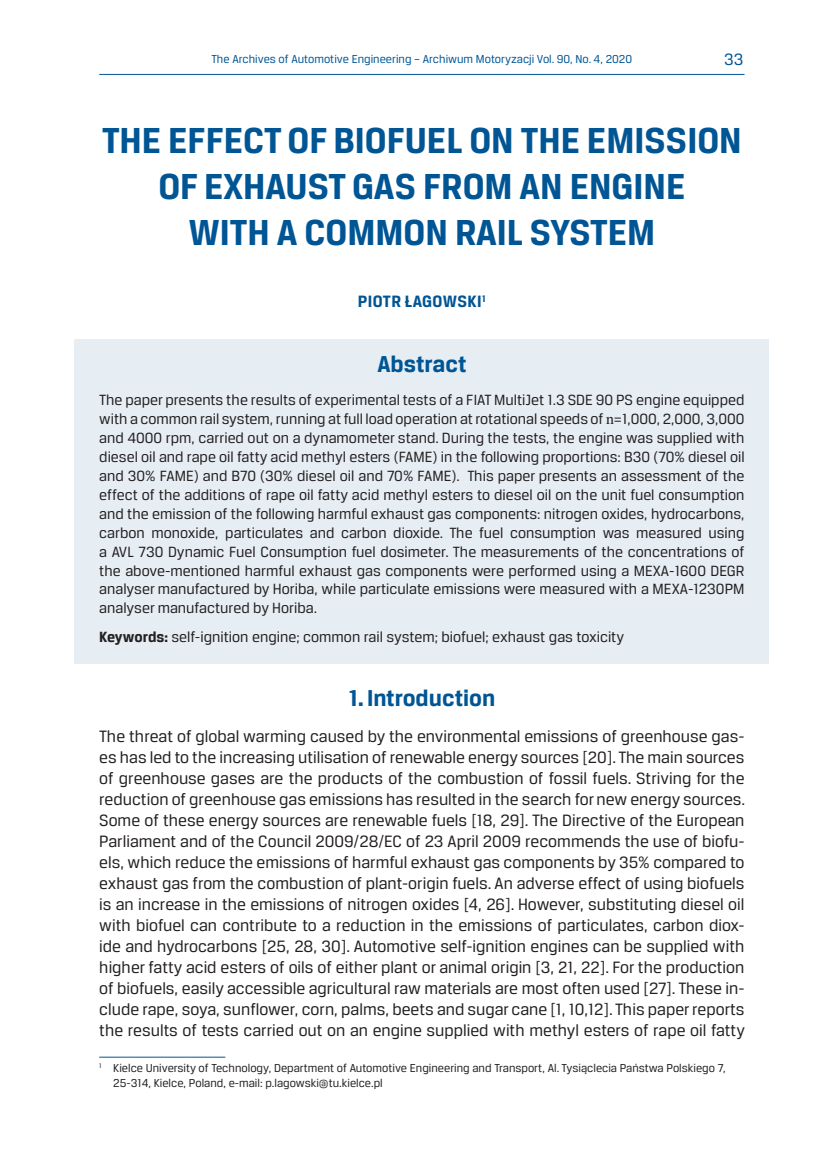
<style>
.page{position:relative;width:819px;height:1161px;background:#fff}
.page>*{position:absolute;margin:0;border:0;box-sizing:border-box;transform-origin:0 0}
.t1{font:700 38.5px/46.2px "Breuer Text";color:#005595;text-align:center}
.t2{font:700 24.5px "Breuer Text";color:#005595}
.t3{font:17.5px/21px "Breuer Text";color:#231f20;text-align:justify}
.t4{font:700 17.5px "Breuer Text";letter-spacing:.02em;color:#005595}
.t5{font:17.5px "Breuer Text";color:#005595}
.t6{font:15.75px/18.9px "Breuer Text";color:#231f20;text-align:justify}
.t7{font:12.25px/14.7px "Breuer Text";color:#231f20}
.t8{font:12.25px "Breuer Text";color:#005595}
.s1{font-family:"Times New Roman"}
.s2{font-weight:700}
</style>
<div class="page">
<hr style="left:99px;top:74px;width:645px;height:1px;background:#005595">
<div style="left:74px;top:339px;width:695px;height:324px;background:#e6eef4"></div>
<hr style="left:99px;top:1057px;width:126px;height:1px;background:#005595">
<p class="t8" style="left:211px;top:52px;width:422px">The Archives of Automotive Engineering – Archiwum Motoryzacji Vol. 90, No. 4, 2020</p>
<p class="t5" style="left:724px;top:50px;width:21px">33</p>
<h1 class="t1" style="left:102px;top:117px;width:641px">THE EFFECT OF BIOFUEL ON THE EMISSION<br>OF EXHAUST GAS FROM AN ENGINE<br>WITH A COMMON RAIL SYSTEM</h1>
<p class="t4" style="left:358px;top:292px;width:129px">PIOTR ŁAGOWSKI<sup>1</sup></p>
<h2 class="t2" style="left:377px;top:350px;width:91px">Abstract</h2>
<p class="t6" style="left:99px;top:391px;width:646px">The paper presents the results of experimental tests of a FIAT MultiJet 1.3 SDE 90 PS engine equipped with a common rail system, running at full load operation at rotational speeds of <span class="s1">n</span>=1,000, 2,000, 3,000 and 4000 rpm, carried out on a dynamometer stand. During the tests, the engine was supplied with diesel oil and rape oil fatty acid methyl esters (FAME) in the following proportions: B30 (70% diesel oil and 30% FAME) and B70 (30% diesel oil and 70% FAME). This paper presents an assessment of the effect of the additions of rape oil fatty acid methyl esters to diesel oil on the unit fuel consumption and the emission of the following harmful exhaust gas components: nitrogen oxides, hydrocarbons, carbon monoxide, particulates and carbon dioxide. The fuel consumption was measured using a AVL 730 Dynamic Fuel Consumption fuel dosimeter. The measurements of the concentrations of the above-mentioned harmful exhaust gas components were performed using a MEXA-1600 DEGR analyser manufactured by Horiba, while particulate emissions were measured with a MEXA-1230PM analyser manufactured by Horiba.</p>
<p class="t6" style="left:99px;top:627px;width:526px"><span class="s2">Keywords:</span> self-ignition engine; common rail system; biofuel; exhaust gas toxicity</p>
<h2 class="t2" style="left:348px;top:685px;width:148px">1. Introduction</h2>
<p class="t3" style="left:99px;top:726px;width:647px">The threat of global warming caused by the environmental emissions of greenhouse gas&shy;es has led to the increasing utilisation of renewable energy sources [20]. The main sources of greenhouse gases are the products of the combustion of fossil fuels. Striving for the reduction of greenhouse gas emissions has resulted in the search for new energy sources.<br>Some of these energy sources are renewable fuels [18, 29]. The Directive of the European Parliament and of the Council 2009/28/EC of 23 April 2009 recommends the use of biofu&shy;els, which reduce the emissions of harmful exhaust gas components by 35% compared to exhaust gas from the combustion of plant-origin fuels. An adverse effect of using biofuels is an increase in the emissions of nitrogen oxides [4, 26]. However, substituting diesel oil with biofuel can contribute to a reduction in the emissions of particulates, carbon diox&shy;ide and hydrocarbons [25, 28, 30]. Automotive self-ignition engines can be supplied with higher fatty acid esters of oils of either plant or animal origin [3, 21, 22]. For the production of biofuels, easily accessible agricultural raw materials are most often used [27]. These in&shy;clude rape, soya, sunflower, corn, palms, beets and sugar cane [1, 10,12]. This paper reports the results of tests carried out on an engine supplied with methyl esters of rape oil fatty</p>
<p class="t7" style="left:113px;top:1060px;width:614px;text-indent:-14px"><sup>1</sup> Kielce University of Technology, Department of Automotive Engineering and Transport, Al. Tysiąclecia Państwa Polskiego 7,<br>25-314, Kielce, Poland, e-mail: p.lagowski@tu.kielce.pl</p>
</div>
